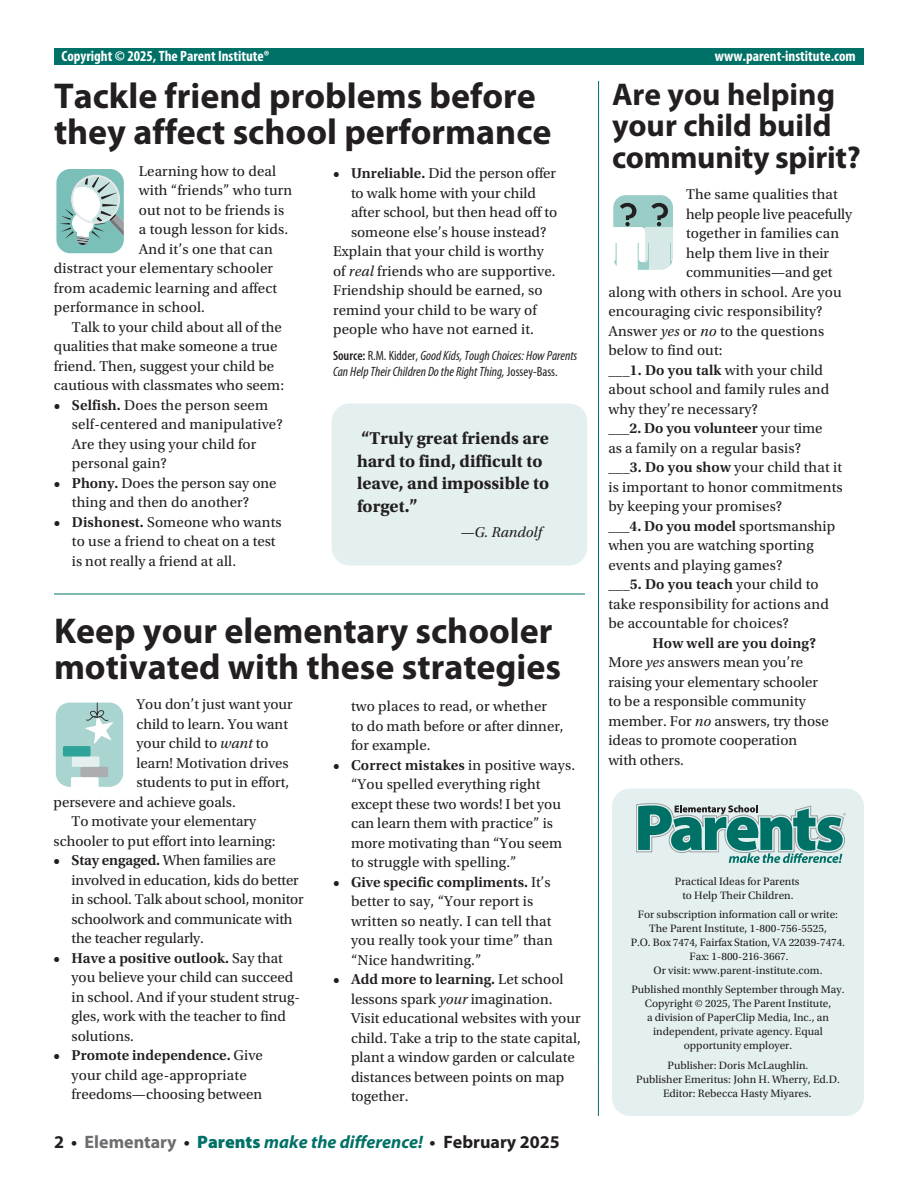
<style>
.page{position:relative;width:918px;height:1188px;background:#fff}
.page>*{position:absolute;margin:0;border:0;box-sizing:border-box;transform-origin:0 0}
.t1{font:700 36px/36px "Myriad Pro";color:#231f20}
.t2{font:700 31.5px/31.5px "Myriad Pro";color:#231f20}
.t3{font:700 18px/22.5px "Utopia Std";color:#231f20}
.t4{font:italic 700 18px "Myriad Pro";color:#007167}
.t5{font:15px/19.5px "Utopia Std";color:#231f20}
.t6{font:600 15px "Utopia Std";color:#231f20}
.t7{font:700 condensed 15px "Myriad Pro";color:#fff}
.t8{font:italic 15px "Utopia Std";color:#231f20}
.t9{font:italic condensed 13.5px/16.5px "Myriad Pro";color:#231f20}
.t10{font:11.25px/14.1px "Utopia Std";color:#231f20;text-align:center}
.s1{font-weight:600}
.s2{font-style:italic}
.s3{font-weight:600;font-style:normal}
.s4{font-style:normal}
.s5{font-weight:400}
.s6{font-style:normal;color:#231f20}
.s7{font-style:normal;color:#6c6d70}
.s8{font-weight:900;font-style:normal}
</style>
<div class="page">
<div style="left:612px;top:789px;width:252px;height:327px;background:#e4f0ef;border-radius:18px"></div>
<hr style="left:598px;top:81px;width:1px;height:1035px;background:#007167">
<svg style="left:56px;top:169px;width:68px;height:85px"></svg>
<svg style="left:55px;top:702px;width:69px;height:85px;background:#b1d5d1"></svg>
<svg style="left:613px;top:195px;width:60px;height:75px"></svg>
<div style="left:54px;top:49px;width:810px;height:16px;background:#007167"></div>
<div style="left:332px;top:404px;width:255px;height:162px;background:#e4f0ef;border-radius:18px"></div>
<svg style="left:636px;top:803px;width:210px;height:60px"></svg>
<hr style="left:54px;top:594px;width:531px;height:1px;background:#007167">
<p class="t7" style="left:62px;top:46px;width:210px">Copyright © 2025, The Parent Institute®</p>
<p class="t7" style="left:715px;top:46px;width:142px">www.parent-institute.com</p>
<h1 class="t1" style="left:54px;top:77px;width:499px">Tackle friend problems before they affect school performance</h1>
<h2 class="t2" style="left:612px;top:77px;width:250px">Are you helping your child build community spirit?</h2>
<p class="t5" style="left:139px;top:161px;width:139px">Learning how to deal</p>
<p class="t5" style="left:139px;top:181px;width:155px">with “friends” who turn</p>
<p class="t5" style="left:139px;top:200px;width:147px">out not to be friends is</p>
<p class="t5" style="left:139px;top:220px;width:151px">a tough lesson for kids.</p>
<p class="t5" style="left:139px;top:239px;width:135px">And it’s one that can</p>
<p class="t5" style="left:54px;top:259px;width:221px">distract your elementary schooler</p>
<p class="t5" style="left:54px;top:278px;width:225px">from academic learning and affect</p>
<p class="t5" style="left:54px;top:298px;width:153px">performance in school.</p>
<p class="t5" style="left:72px;top:317px;width:211px">Talk to your child about all of the</p>
<p class="t5" style="left:54px;top:337px;width:225px">qualities that make someone a true</p>
<p class="t5" style="left:54px;top:356px;width:222px">friend. Then, suggest your child be</p>
<p class="t5" style="left:54px;top:376px;width:232px">cautious with classmates who seem:</p>
<p class="t5" style="left:72px;top:395px;width:212px;text-indent:-18px"><span class="s1">• Selfish.</span> Does the person seem self-centered and manipulative?<br>Are they using your child for personal gain?</p>
<p class="t5" style="left:72px;top:473px;width:206px;text-indent:-18px"><span class="s1">• Phony.</span> Does the person say one thing and then do another?</p>
<p class="t5" style="left:72px;top:512px;width:211px;text-indent:-18px"><span class="s1">• Dishonest.</span> Someone who wants to use a friend to cheat on a test is not really a friend at all.</p>
<p class="t5" style="left:333px;top:164px;width:225px"><span class="s1">• Unreliable.</span> Did the person offer</p>
<p class="t5" style="left:351px;top:183px;width:187px">to walk home with your child</p>
<p class="t5" style="left:351px;top:203px;width:208px">after school, but then head off to</p>
<p class="t5" style="left:351px;top:222px;width:197px">someone else’s house instead?</p>
<p class="t5" style="left:333px;top:242px;width:212px">Explain that your child is worthy</p>
<p class="t5" style="left:333px;top:261px;width:224px">of <span class="s2">real</span> friends who are supportive.</p>
<p class="t5" style="left:333px;top:281px;width:211px">Friendship should be earned, so</p>
<p class="t5" style="left:333px;top:300px;width:205px">remind your child to be wary of</p>
<p class="t5" style="left:333px;top:320px;width:202px">people who have not earned it.</p>
<p class="t9" style="left:333px;top:347px;width:246px"><span class="s3">Source:</span> <span class="s4">R.M. Kidder,</span> Good Kids, Tough Choices: How Parents<br>Can Help Their Children Do the Right Thing, <span class="s4">Jossey-Bass.</span></p>
<p class="t5" style="left:686px;top:185px;width:153px">The same qualities that</p>
<p class="t5" style="left:686px;top:204px;width:168px">help people live peacefully</p>
<p class="t5" style="left:686px;top:224px;width:155px">together in families can</p>
<p class="t5" style="left:686px;top:243px;width:145px">help them live in their</p>
<p class="t5" style="left:686px;top:263px;width:148px">communities—and get</p>
<p class="t5" style="left:608px;top:282px;width:235px">along with others in school. Are you</p>
<p class="t5" style="left:608px;top:302px;width:216px">encouraging civic responsibility?</p>
<p class="t5" style="left:608px;top:321px;width:217px">Answer <span class="s2">yes</span> or <span class="s2">no</span> to the questions</p>
<p class="t5" style="left:608px;top:341px;width:116px">below to find out:</p>
<p class="t6" style="left:608px;top:361px;width:216px">___1. Do you talk <span class="s5">with your child</span></p>
<p class="t5" style="left:608px;top:380px;width:222px">about school and family rules and</p>
<p class="t5" style="left:608px;top:399px;width:151px">why they’re necessary?</p>
<p class="t6" style="left:608px;top:420px;width:216px">___2. Do you volunteer <span class="s5">your time</span></p>
<p class="t5" style="left:608px;top:438px;width:194px">as a family on a regular basis?</p>
<p class="t5" style="left:608px;top:458px;width:235px"><span class="s1">___3. Do you show</span> your child that it</p>
<p class="t5" style="left:608px;top:477px;width:236px">is important to honor commitments</p>
<p class="t5" style="left:608px;top:497px;width:175px">by keeping your promises?</p>
<p class="t6" style="left:608px;top:517px;width:228px">___4. Do you model <span class="s5">sportsmanship</span></p>
<p class="t5" style="left:608px;top:536px;width:207px">when you are watching sporting</p>
<p class="t5" style="left:608px;top:555px;width:175px">events and playing games?</p>
<p class="t6" style="left:608px;top:576px;width:212px">___5. Do you teach <span class="s5">your child to</span></p>
<p class="t5" style="left:608px;top:594px;width:222px">take responsibility for actions and</p>
<p class="t5" style="left:608px;top:614px;width:182px">be accountable for choices?</p>
<p class="t5" style="left:608px;top:633px;width:222px;text-indent:44px"><span class="s1">How well are you doing?<br></span>More <span class="s2">yes</span> answers mean you’re raising your elementary schooler to be a responsible community member. For <span class="s2">no</span> answers, try those ideas to promote cooperation with others.</p>
<p class="t3" style="left:357px;top:427px;width:194px">“Truly great friends are hard to find, difficult to leave, and impossible to forget.”</p>
<p class="t8" style="left:460px;top:524px;width:83px">—G. Randolf</p>
<h1 class="t1" style="left:54px;top:612px;width:509px">Keep your elementary schooler motivated with these strategies</h1>
<p class="t5" style="left:137px;top:695px;width:158px">You don’t just want your</p>
<p class="t5" style="left:137px;top:714px;width:153px">child to learn. You want</p>
<p class="t5" style="left:137px;top:734px;width:134px">your child to <span class="s2">want</span> to</p>
<p class="t5" style="left:137px;top:753px;width:154px">learn! Motivation drives</p>
<p class="t5" style="left:137px;top:773px;width:154px">students to put in effort,</p>
<p class="t5" style="left:54px;top:792px;width:184px">persevere and achieve goals.</p>
<p class="t5" style="left:72px;top:812px;width:186px">To motivate your elementary</p>
<p class="t5" style="left:54px;top:831px;width:224px">schooler to put effort into learning:</p>
<p class="t5" style="left:72px;top:851px;width:234px;text-indent:-18px"><span class="s1">• Stay engaged.</span> When families are involved in education, kids do better in school. Talk about school, monitor schoolwork and communicate with the teacher regularly.</p>
<p class="t5" style="left:72px;top:948px;width:230px;text-indent:-18px"><span class="s1">• Have a positive outlook.</span> Say that you believe your child can succeed in school. And if your student strug&shy;gles, work with the teacher to find solutions.</p>
<p class="t5" style="left:72px;top:1046px;width:193px;text-indent:-18px"><span class="s1">• Promote independence.</span> Give your child age-appropriate freedoms—choosing between</p>
<p class="t5" style="left:351px;top:697px;width:214px">two places to read, or whether<br>to do math before or after dinner, for example.</p>
<p class="t5" style="left:351px;top:756px;width:226px;text-indent:-18px"><span class="s1">• Correct mistakes</span> in positive ways. “You spelled everything right except these two words! I bet you can learn them with practice” is more motivating than “You seem to struggle with spelling.”</p>
<p class="t5" style="left:351px;top:873px;width:203px;text-indent:-18px"><span class="s1">• Give specific compliments.</span> It’s better to say, “Your report is written so neatly. I can tell that you really took your time” than “Nice handwriting.”</p>
<p class="t5" style="left:351px;top:970px;width:231px;text-indent:-18px"><span class="s1">• Add more to learning.</span> Let school lessons spark <span class="s2">your</span> imagination.<br>Visit educational websites with your child. Take a trip to the state capital, plant a window garden or calculate distances between points on map together.</p>
<p class="t10" style="left:675px;top:874px;width:126px">Practical Ideas for Parents to Help Their Children.</p>
<p class="t10" style="left:631px;top:907px;width:216px">For subscription information call or write:<br>The Parent Institute, 1-800-756-5525,<br>P.O. Box 7474, Fairfax Station, VA 22039-7474.<br>Fax: 1-800-216-3667.<br>Or visit: www.parent-institute.com.</p>
<p class="t10" style="left:631px;top:982px;width:215px">Published monthly September through May.<br>Copyright © 2025, The Parent Institute,<br>a division of PaperClip Media, Inc., an independent, private agency. Equal opportunity employer.</p>
<p class="t10" style="left:636px;top:1059px;width:205px">Publisher: Doris McLaughlin.<br>Publisher Emeritus: John H. Wherry, Ed.D.<br>Editor: Rebecca Hasty Miyares.</p>
<p class="t4" style="left:54px;top:1130px;width:507px"><span class="s6">2 •</span> <span class="s7">Elementary</span> <span class="s6">•</span> <span class="s8">Parents</span> make the difference! <span class="s6">• February 2025</span></p>
</div>
